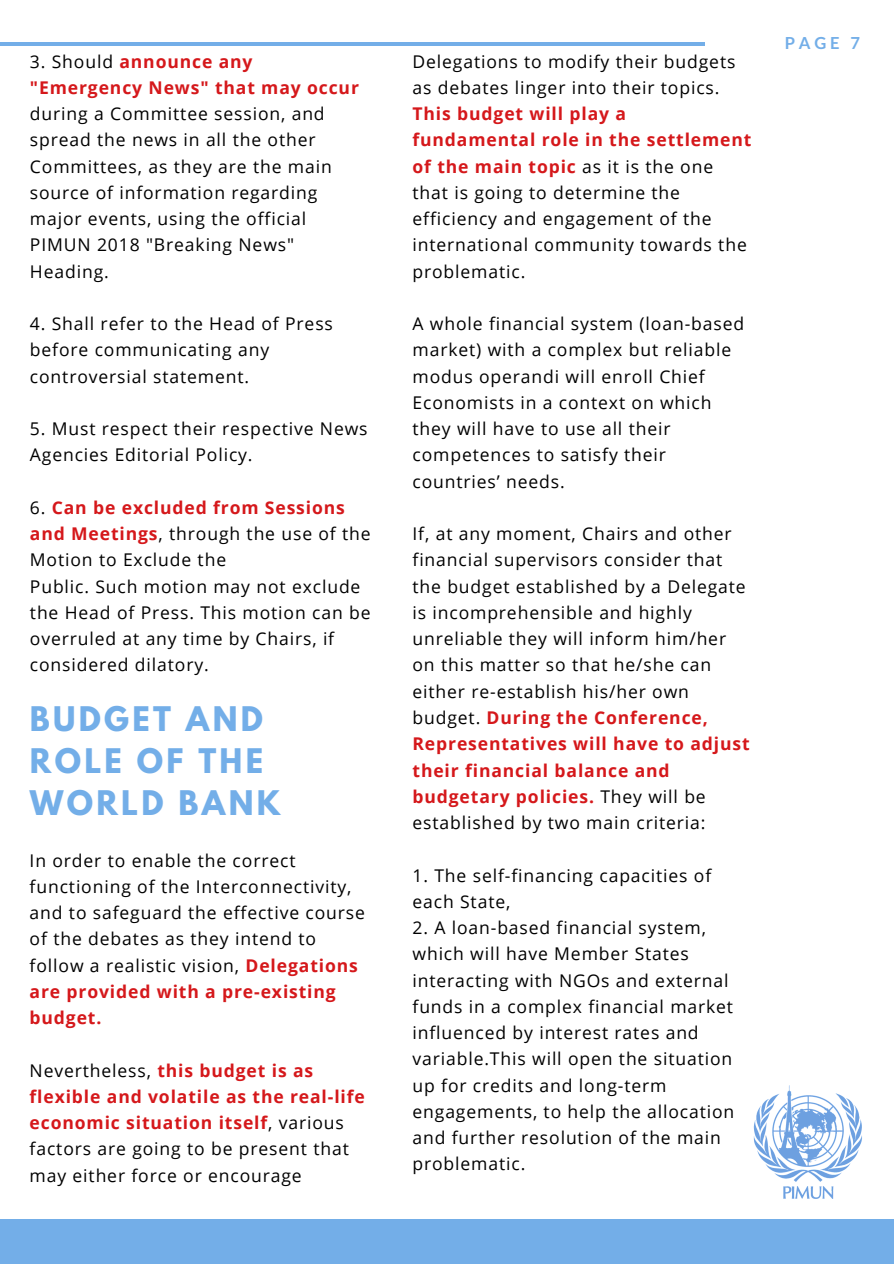
<style>
.page{position:relative;width:894px;height:1264px;background:#fff}
.page>*{position:absolute;margin:0;border:0;box-sizing:border-box;transform-origin:0 0}
.t1{font:700 30px/41.7px "League Spartan";letter-spacing:.11em;color:#73aee8}
.t2{font:17.55px/26.2px "Open Sans";letter-spacing:.05em;color:#000}
.t3{font:700 17.55px/26.2px "Open Sans";letter-spacing:.05em;color:#d5181b}
.t4{font:700 16.5px "Lato";color:#73aee8}
.s1{font-weight:400;color:#000}
.s2{font-weight:700;color:#d5181b}
</style>
<div class="page">
<hr style="left:0;top:42px;width:704px;height:3px;background:#73aee8">
<div style="left:0;top:1219px;width:893px;height:44px;background:#73aee8"></div>
<img style="left:753px;top:1085px;width:109px;height:113px">
<p class="t3" style="left:30px;top:48px;width:330px"><span class="s1">3. Should</span> announce any "Emergency News" that may occur</p>
<p class="t2" style="left:30px;top:100px;width:303px">during a Committee session, and spread the news in all the other<br>Committees, as they are the main source of information regarding major events, using the official<br>PIMUN 2018 "Breaking News"<br>Heading.</p>
<p class="t2" style="left:30px;top:310px;width:304px">4. Shall refer to the Head of Press before communicating any controversial statement.</p>
<p class="t2" style="left:30px;top:415px;width:339px">5. Must respect their respective News<br>Agencies Editorial Policy.</p>
<p class="t2" style="left:30px;top:494px;width:342px">6. <span class="s2">Can be excluded from Sessions and Meetings</span>, through the use of the<br>Motion to Exclude the<br>Public. Such motion may not exclude the Head of Press. This motion can be overruled at any time by Chairs, if considered dilatory.</p>
<h1 class="t1" style="left:30px;top:702px;width:252px">BUDGET AND<br>ROLE OF THE<br>WORLD BANK</h1>
<p class="t2" style="left:30px;top:846px;width:337px">In order to enable the correct functioning of the Interconnectivity, and to safeguard the effective course of the debates as they intend to follow a realistic vision, <span class="s2">Delegations are provided with a pre-existing budget.</span></p>
<p class="t2" style="left:30px;top:1056px;width:336px">Nevertheless, <span class="s2">this budget is as flexible and volatile as the real-life economic situation itself</span>, various factors are going to be present that may either force or encourage</p>
<p class="t2" style="left:412px;top:48px;width:324px">Delegations to modify their budgets as debates linger into their topics.</p>
<p class="t2" style="left:412px;top:100px;width:340px"><span class="s2">This budget will play a fundamental role in the settlement of the main topic</span> as it is the one that is going to determine the efficiency and engagement of the international community towards the problematic.</p>
<p class="t2" style="left:412px;top:310px;width:333px">A whole financial system (loan-based market) with a complex but reliable modus operandi will enroll Chief<br>Economists in a context on which they will have to use all their competences to satisfy their countries’ needs.</p>
<p class="t2" style="left:412px;top:520px;width:338px">If, at any moment, Chairs and other financial supervisors consider that the budget established by a Delegate is incomprehensible and highly unreliable they will inform him/her on this matter so that he/she can either re-establish his/her own budget. <span class="s2">During the Conference, Representatives will have to adjust their financial balance and budgetary policies.</span> They will be established by two main criteria:</p>
<p class="t2" style="left:412px;top:861px;width:300px">1. The self-financing capacities of each State,</p>
<p class="t2" style="left:412px;top:914px;width:323px">2. A loan-based financial system, which will have Member States interacting with NGOs and external funds in a complex financial market influenced by interest rates and variable.This will open the situation up for credits and long-term engagements, to help the allocation and further resolution of the main problematic.</p>
<p class="t4" style="left:784px;top:32px;width:77px">PAGE 7</p>
</div>
